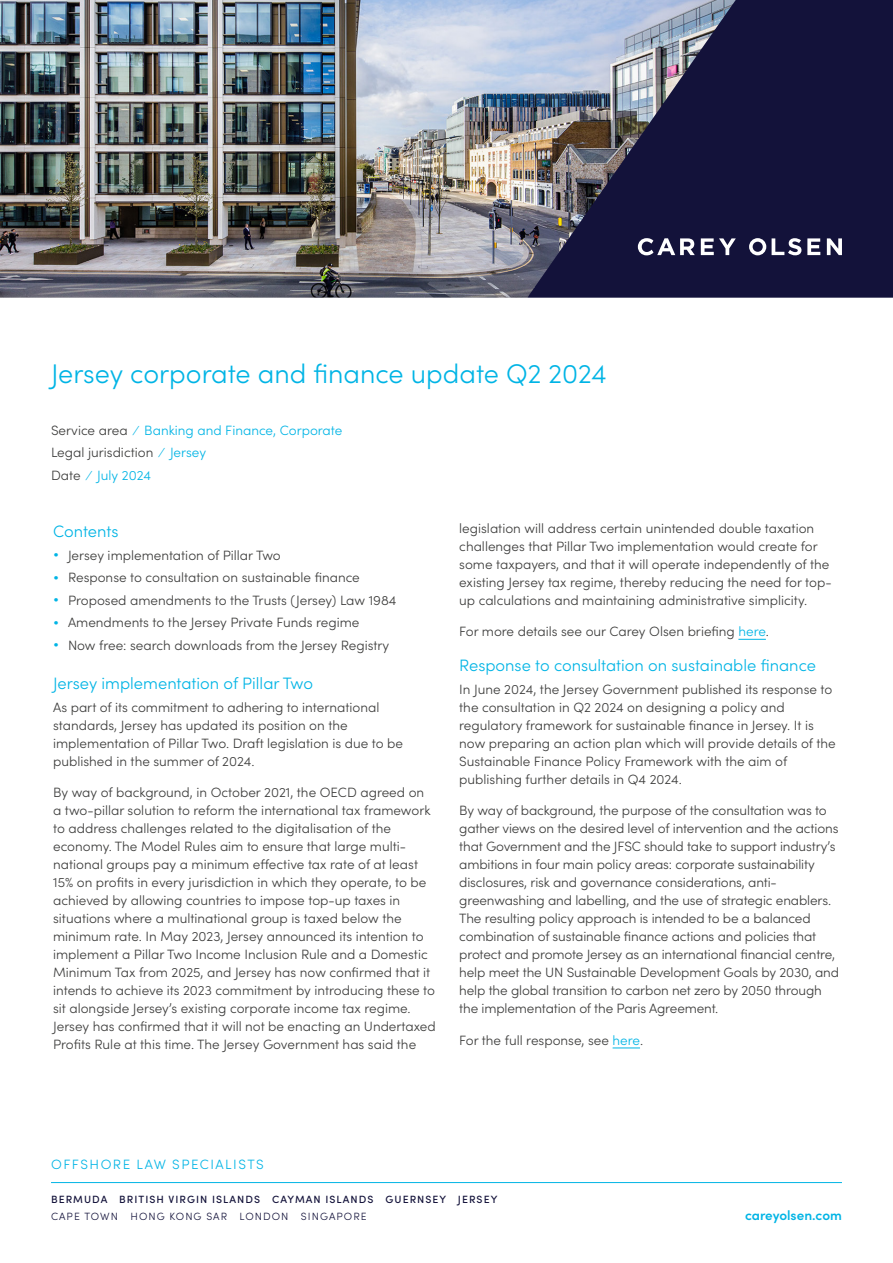
<style>
.page{position:relative;width:893px;height:1263px;background:#fff}
.page>*{position:absolute;margin:0;border:0;box-sizing:border-box;transform-origin:0 0}
.t1{font:300 27px "Sofia Pro";color:#00b4e5}
.t2{font:300 16.5px "Sofia Pro";color:#00b4e5}
.t3{font:300 13.5px/18px "Sofia Pro";color:#3c3c3b}
.t4{font:300 13.5px/22.5px "Sofia Pro";color:#00b4e5}
.t5{font:300 13.5px "Sofia Pro";letter-spacing:.11em;color:#00b4e5}
.t6{font:600 13.5px "Sofia Pro";color:#00b4e5}
.t7{font:500 10.5px "Sofia Pro";letter-spacing:.1em;color:#13123a}
.t8{font:300 10.5px "Sofia Pro";letter-spacing:.1em;color:#13123a}
.s1{color:#3c3c3b}
.s2{color:#00b4e5}
</style>
<div class="page">
<svg style="left:738px;top:639px;width:28px;height:1px"></svg>
<svg style="left:613px;top:1047px;width:27px;height:1px"></svg>
<hr style="left:51px;top:1182px;width:791px;height:1px;background:#00b4e5">
<img style="left:0;top:0;width:527px;height:298px">
<img style="left:527px;top:0;width:366px;height:298px">
<svg style="left:701px;top:238px;width:35px;height:17px"></svg>
<svg style="left:772px;top:238px;width:29px;height:17px"></svg>
<svg style="left:807px;top:238px;width:13px;height:17px"></svg>
<svg style="left:827px;top:238px;width:15px;height:17px"></svg>
<svg style="left:749px;top:238px;width:17px;height:17px"></svg>
<svg style="left:638px;top:238px;width:57px;height:17px"></svg>
<h1 class="t1" style="left:51px;top:354px;width:557px">Jersey corporate and finance update Q2 2024</h1>
<p class="t4" style="left:51px;top:418px;width:293px"><span class="s1">Service area</span> ⁄ Banking and Finance, Corporate<br><span class="s1">Legal jurisdiction</span> ⁄ Jersey<br><span class="s1">Date</span> ⁄ July 2024</p>
<p class="t2" style="left:53px;top:519px;width:67px">Contents</p>
<p class="t3" style="left:53px;top:545px;width:229px"><span class="s2">•</span> Jersey implementation of Pillar Two</p>
<p class="t3" style="left:53px;top:568px;width:308px"><span class="s2">•</span> Response to consultation on sustainable finance</p>
<p class="t3" style="left:53px;top:590px;width:345px"><span class="s2">•</span> Proposed amendments to the Trusts (Jersey) Law 1984</p>
<p class="t3" style="left:53px;top:613px;width:308px"><span class="s2">•</span> Amendments to the Jersey Private Funds regime</p>
<p class="t3" style="left:53px;top:635px;width:338px"><span class="s2">•</span> Now free: search downloads from the Jersey Registry</p>
<p class="t2" style="left:53px;top:671px;width:261px">Jersey implementation of Pillar Two</p>
<p class="t3" style="left:53px;top:697px;width:351px">As part of its commitment to adhering to international standards, Jersey has updated its position on the implementation of Pillar Two. Draft legislation is due to be published in the summer of 2024.</p>
<p class="t3" style="left:53px;top:783px;width:384px">By way of background, in October 2021, the OECD agreed on a two-pillar solution to reform the international tax framework to address challenges related to the digitalisation of the economy. The Model Rules aim to ensure that large multi&shy;national groups pay a minimum effective tax rate of at least 15% on profits in every jurisdiction in which they operate, to be achieved by allowing countries to impose top-up taxes in situations where a multinational group is taxed below the minimum rate. In May 2023, Jersey announced its intention to implement a Pillar Two Income Inclusion Rule and a Domestic Minimum Tax from 2025, and Jersey has now confirmed that it intends to achieve its 2023 commitment by introducing these to sit alongside Jersey’s existing corporate income tax regime.<br>Jersey has confirmed that it will not be enacting an Undertaxed Profits Rule at this time. The Jersey Government has said the</p>
<p class="t3" style="left:459px;top:518px;width:374px">legislation will address certain unintended double taxation challenges that Pillar Two implementation would create for some taxpayers, and that it will operate independently of the existing Jersey tax regime, thereby reducing the need for top&shy;up calculations and maintaining administrative simplicity.</p>
<p class="t3" style="left:459px;top:622px;width:311px">For more details see our Carey Olsen briefing <span class="s2">here</span>.</p>
<p class="t2" style="left:459px;top:654px;width:358px">Response to consultation on sustainable finance</p>
<p class="t3" style="left:459px;top:679px;width:378px">In June 2024, the Jersey Government published its response to the consultation in Q2 2024 on designing a policy and regulatory framework for sustainable finance in Jersey. It is now preparing an action plan which will provide details of the Sustainable Finance Policy Framework with the aim of publishing further details in Q4 2024.</p>
<p class="t3" style="left:459px;top:801px;width:381px">By way of background, the purpose of the consultation was to gather views on the desired level of intervention and the actions that Government and the JFSC should take to support industry’s ambitions in four main policy areas: corporate sustainability disclosures, risk and governance considerations, anti&shy;greenwashing and labelling, and the use of strategic enablers.<br>The resulting policy approach is intended to be a balanced combination of sustainable finance actions and policies that protect and promote Jersey as an international financial centre, help meet the UN Sustainable Development Goals by 2030, and help the global transition to carbon net zero by 2050 through the implementation of the Paris Agreement.</p>
<p class="t3" style="left:459px;top:1030px;width:185px">For the full response, see <span class="s2">here</span>.</p>
<p class="t5" style="left:51px;top:1155px;width:214px">OFFSHORE LAW SPECIALISTS</p>
<p class="t7" style="left:51px;top:1191px;width:448px">BERMUDA BRITISH VIRGIN ISLANDS CAYMAN ISLANDS GUERNSEY JERSEY</p>
<p class="t8" style="left:51px;top:1209px;width:317px">CAPE TOWN HONG KONG SAR LONDON SINGAPORE</p>
<p class="t6" style="left:745px;top:1205px;width:98px">careyolsen.com</p>
</div>
